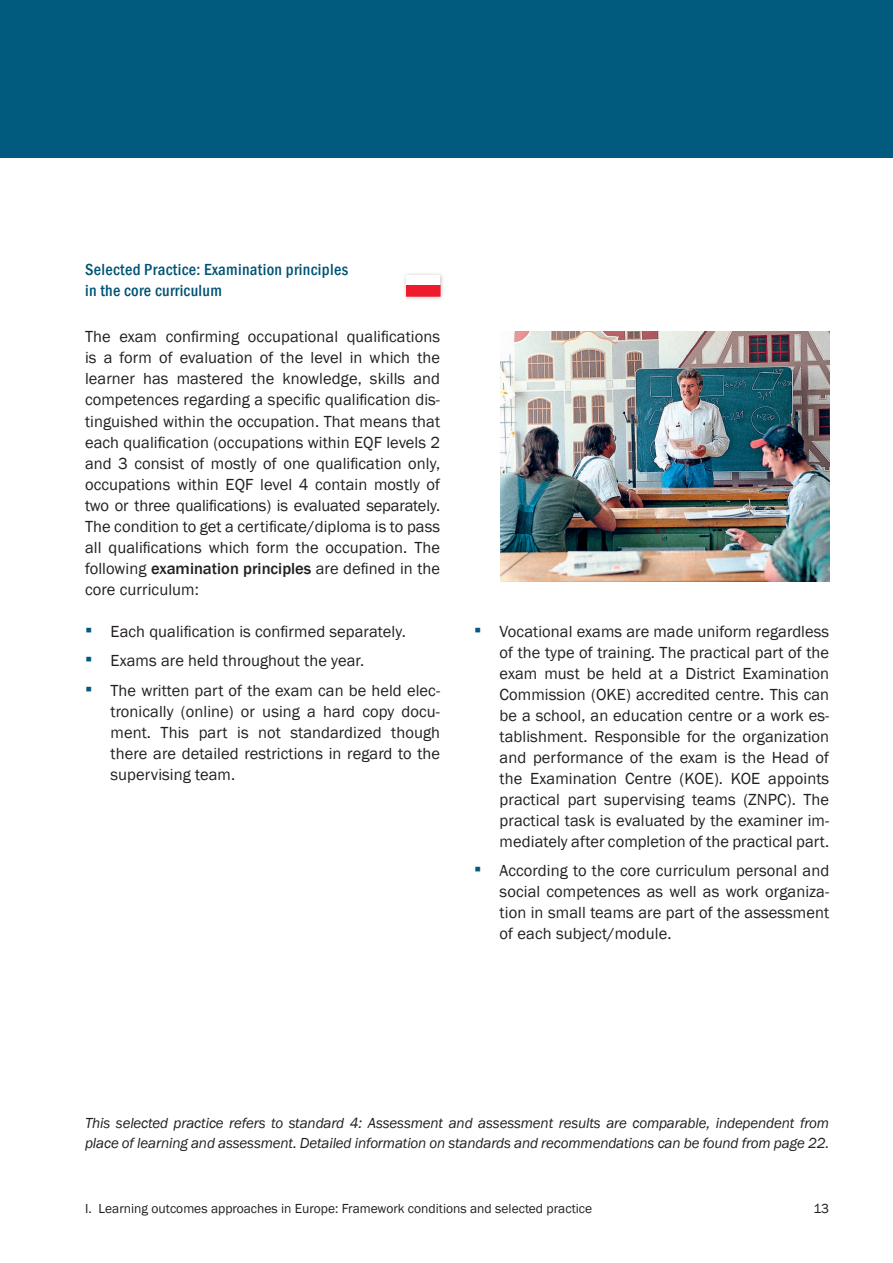
<style>
.page{position:relative;width:893px;height:1263px;background:#fff}
.page>*{position:absolute;margin:0;border:0;box-sizing:border-box;transform-origin:0 0}
.t1{font:16.5px/21px "Franklin Gothic";letter-spacing:.005em;color:#231f20;text-align:justify}
.t2{font:500 condensed 16.5px/21px "Franklin Gothic";letter-spacing:.02em;color:#005374}
.t3{font:italic 15px/19.5px "Franklin Gothic";letter-spacing:-.01em;color:#231f20}
.t4{font:13.5px "Franklin Gothic";color:#231f20}
.s1{font-weight:500}
.s2{font-size:21px;color:#005b7f}
</style>
<div class="page">
<div style="left:0;top:0;width:893px;height:157px;background:#005b7f"></div>
<img style="left:500px;top:331px;width:329px;height:250px">
<div style="left:402px;top:271px;width:44px;height:31px;background:#231f20;opacity:.3"></div>
<div style="left:406px;top:275px;width:34px;height:10px;background:#fff"></div>
<div style="left:406px;top:285px;width:34px;height:11px;background:#ee1b2c"></div>
<p class="t2" style="left:85px;top:259px;width:265px">Selected Practice: Examination principles in the core curriculum</p>
<p class="t1" style="left:85px;top:327px;width:357px">The exam confirming occupational qualifications is a form of evaluation of the level in which the learner has mastered the knowledge, skills and competences regarding a specific qualification dis&shy;tinguished within the occupation. That means that each qualification (occupations within EQF levels 2 and 3 consist of mostly of one qualification only, occupations within EQF level 4 contain mostly of two or three qualifications) is evaluated separately.<br>The condition to get a certificate/diploma is to pass all qualifications which form the occupation. The following <span class="s1">examination principles</span> are defined in the core curriculum:</p>
<p class="t1" style="left:85px;top:621px;width:322px"><span class="s2">▪</span> Each qualification is confirmed separately.</p>
<p class="t1" style="left:85px;top:650px;width:281px"><span class="s2">▪</span> Exams are held throughout the year.</p>
<p class="t1" style="left:111px;top:680px;width:331px;text-indent:-26px"><span class="s2">▪</span> The written part of the exam can be held elec&shy;tronically (online) or using a hard copy docu&shy;ment. This part is not standardized though there are detailed restrictions in regard to the supervising team.</p>
<p class="t1" style="left:500px;top:621px;width:331px;text-indent:-26px"><span class="s2">▪</span> Vocational exams are made uniform regardless of the type of training. The practical part of the exam must be held at a District Examination Commission (OKE) accredited centre. This can be a school, an education centre or a work es&shy;tablishment. Responsible for the organization and performance of the exam is the Head of the Examination Centre (KOE). KOE appoints practical part supervising teams (ZNPC). The practical task is evaluated by the examiner im&shy;mediately after completion of the practical part.</p>
<p class="t1" style="left:500px;top:861px;width:331px;text-indent:-26px"><span class="s2">▪</span> According to the core curriculum personal and social competences as well as work organiza&shy;tion in small teams are part of the assessment of each subject/module.</p>
<p class="t3" style="left:85px;top:1114px;width:746px">This selected practice refers to standard 4: Assessment and assessment results are comparable, independent from place of learning and assessment. Detailed information on standards and recommendations can be found from page 22.</p>
<p class="t4" style="left:85px;top:1200px;width:509px">I. Learning outcomes approaches in Europe: Framework conditions and selected practice</p>
<p class="t4" style="left:813px;top:1200px;width:17px">13</p>
</div>
